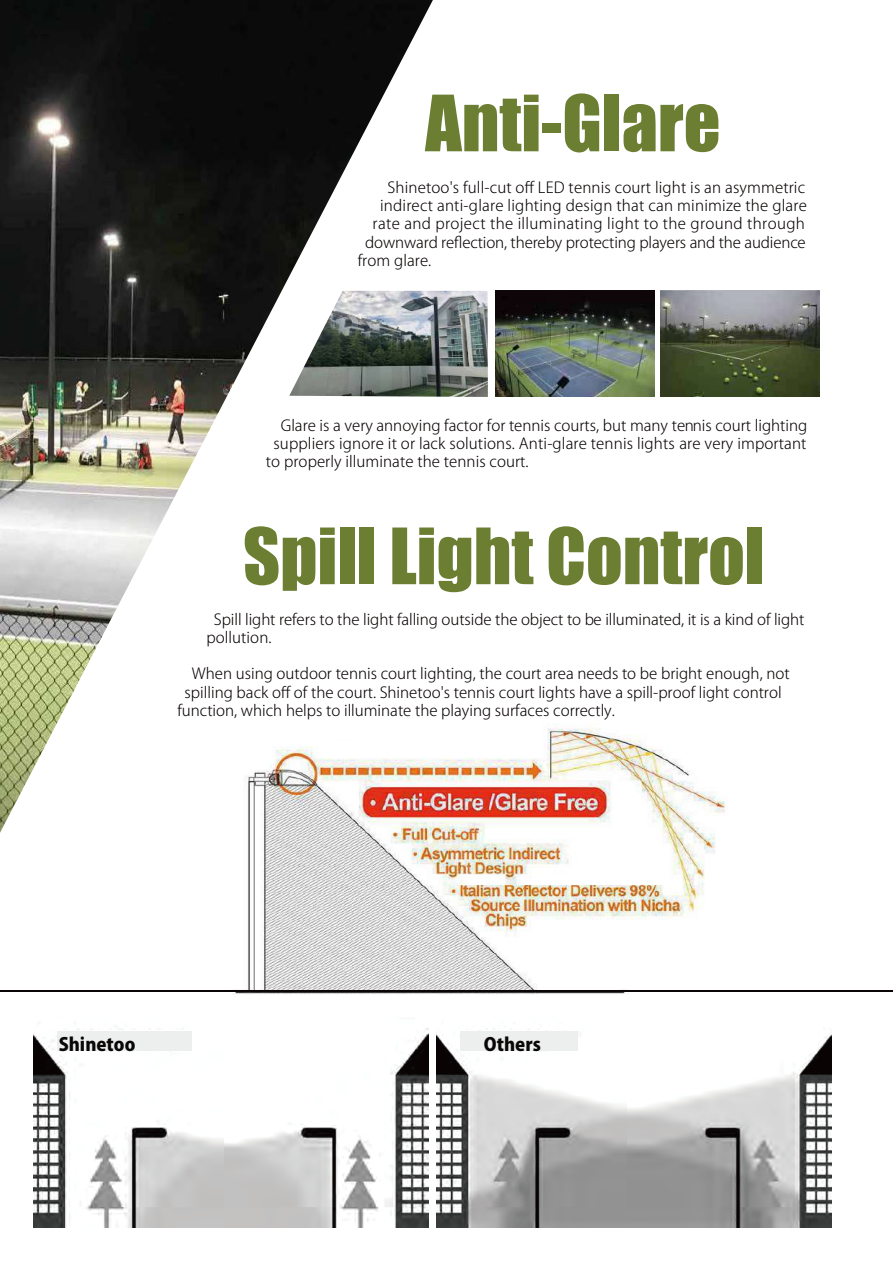
<style>
.page{position:relative;width:893px;height:1263px;background:#fff}
.page>*{position:absolute;margin:0;border:0;box-sizing:border-box;transform-origin:0 0}
.t1{font:71.7px "Impact";color:#6b7e31}
.t2{font:800 18px "Koz Go Pr 6 N";color:#0a0707}
.t3{font:300 15.15px/18.1px "Koz Go Pro";color:#070001}
.t4{font:300 15.15px "Koz Go Pro";letter-spacing:.025em;color:#070001}
</style>
<div class="page">
<img style="left:433px;top:291px;width:55px;height:106px">
<img style="left:33px;top:1028px;width:395px;height:199px">
<img style="left:437px;top:1028px;width:395px;height:199px">
<img style="left:495px;top:291px;width:159px;height:105px">
<img style="left:660px;top:291px;width:159px;height:105px">
<img style="left:0;top:0;width:433px;height:833px">
<div style="left:57px;top:1031px;width:135px;height:19px;background:#edeeee"></div>
<div style="left:461px;top:1031px;width:117px;height:19px;background:#edeeee"></div>
<img style="left:220px;top:713px;width:506px;height:282px">
<hr style="left:0;top:990px;width:893px;height:2px;background:#090405">
<h1 class="t1" style="left:425px;top:68px;width:297px">Anti-Glare</h1>
<p class="t3" style="left:388px;top:178px;width:419px">Shinetoo's full-cut off LED tennis court light is an asymmetric</p>
<p class="t3" style="left:380px;top:197px;width:428px">indirect anti-glare lighting design that can minimize the glare</p>
<p class="t4" style="left:373px;top:214px;width:434px">rate and project the illuminating light to the ground through</p>
<p class="t3" style="left:365px;top:233px;width:442px">downward reflection, thereby protecting players and the audience</p>
<p class="t3" style="left:358px;top:251px;width:75px">from glare.</p>
<p class="t3" style="left:281px;top:416px;width:528px">Glare is a very annoying factor for tennis courts, but many tennis court lighting</p>
<p class="t3" style="left:273px;top:435px;width:535px">suppliers ignore it or lack solutions. Anti-glare tennis lights are very important</p>
<p class="t3" style="left:266px;top:453px;width:264px">to properly illuminate the tennis court.</p>
<h1 class="t1" style="left:243px;top:500px;width:523px">Spill Light Control</h1>
<p class="t3" style="left:206px;top:611px;width:600px;text-indent:7px">Spill light refers to the light falling outside the object to be illuminated, it is a kind of light pollution.</p>
<p class="t3" style="left:192px;top:665px;width:599px">When using outdoor tennis court lighting, the court area needs to be bright enough, not</p>
<p class="t3" style="left:185px;top:683px;width:598px">spilling back off of the court. Shinetoo's tennis court lights have a spill-proof light control</p>
<p class="t3" style="left:177px;top:701px;width:439px">function, which helps to illuminate the playing surfaces correctly.</p>
<p class="t2" style="left:59px;top:1034px;width:78px">Shinetoo</p>
<p class="t2" style="left:484px;top:1034px;width:58px">Others</p>
</div>
